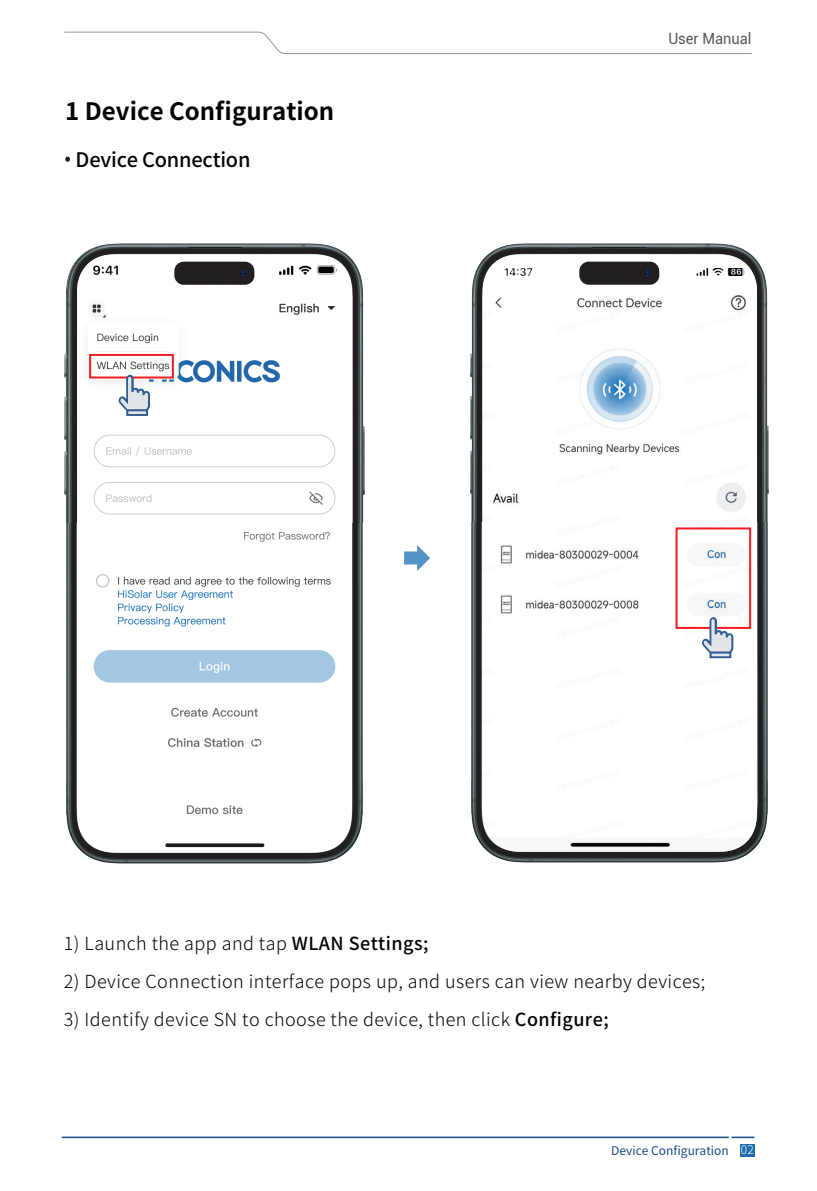
<style>
.page{position:relative;width:817px;height:1191px;background:#fff}
.page>*{position:absolute;margin:0;border:0;box-sizing:border-box;transform-origin:0 0}
.t1{font:700 24px "Source Han Sans CN";color:#030303}
.t2{font:500 20px "Source Han Sans CN";letter-spacing:-.01em;color:#030303}
.t3{font:300 18px "Source Han Sans CN";letter-spacing:.025em;color:#030303}
.t4{font:15.4px "Roboto";color:#57585a;scale:.94 1}
.t5{font:12px "Source Han Sans CN";color:#194a89}
.s1{font-weight:500}
.s2{font-weight:300;color:#fff}
</style>
<div class="page">
<svg style="left:64px;top:31px;width:688px;height:23px"></svg>
<div style="left:740px;top:1143px;width:14px;height:13px;background:#1f6bac"></div>
<hr style="left:62px;top:1136px;width:666px;height:2px;background:#194a89">
<hr style="left:731px;top:1136px;width:23px;height:2px;background:#194a89">
<svg style="left:404px;top:545px;width:26px;height:26px"></svg>
<svg style="left:65px;top:157px;width:5px;height:5px"></svg>
<img style="left:67px;top:522px;width:295px;height:260px">
<img style="left:67px;top:782px;width:295px;height:81px">
<img style="left:65px;top:243px;width:299px;height:279px">
<img style="left:77px;top:254px;width:274px;height:598px">
<div style="left:89px;top:354px;width:85px;height:24px;border:2px solid #ee1d23"></div>
<svg style="left:118px;top:373px;width:32px;height:43px"></svg>
<div style="left:174px;top:262px;width:80px;height:23px;background:#231f20;border-radius:9px"></div>
<img style="left:239px;top:270px;width:7px;height:7px">
<img style="left:471px;top:522px;width:296px;height:260px">
<img style="left:471px;top:782px;width:296px;height:80px">
<img style="left:470px;top:243px;width:298px;height:279px">
<img style="left:482px;top:837px;width:275px;height:14px">
<img style="left:482px;top:294px;width:275px;height:543px">
<div style="left:675px;top:527px;width:76px;height:102px;border:2px solid #ee1d23"></div>
<svg style="left:701px;top:615px;width:32px;height:43px"></svg>
<div style="left:535px;top:255px;width:160px;height:39px;background:#fff"></div>
<svg style="left:482px;top:255px;width:53px;height:12px"></svg>
<div style="left:482px;top:276px;width:55px;height:18px;background:#fff"></div>
<svg style="left:482px;top:267px;width:53px;height:9px"></svg>
<div style="left:694px;top:276px;width:63px;height:19px;background:#fff"></div>
<svg style="left:745px;top:255px;width:12px;height:21px"></svg>
<div style="left:695px;top:254px;width:50px;height:13px;background:#fff"></div>
<svg style="left:695px;top:267px;width:50px;height:9px"></svg>
<div style="left:579px;top:262px;width:80px;height:23px;background:#231f20;border-radius:9px"></div>
<img style="left:644px;top:270px;width:7px;height:7px">
<h1 class="t1" style="left:65px;top:97px;width:270px">1 Device Configuration</h1>
<p class="t2" style="left:76px;top:148px;width:176px">Device Connection</p>
<p class="t4" style="left:668px;top:28px;width:90px">User Manual</p>
<p class="t3" style="left:64px;top:933px;width:366px">1) Launch the app and tap <span class="s1">WLAN Settings;</span></p>
<p class="t3" style="left:64px;top:971px;width:643px">2) Device Connection interface pops up, and users can view nearby devices;</p>
<p class="t3" style="left:64px;top:1009px;width:546px">3) Identify device SN to choose the device, then click <span class="s1">Configure;</span></p>
<p class="t5" style="left:611px;top:1143px;width:144px">Device Configuration <span class="s2">02</span></p>
</div>
